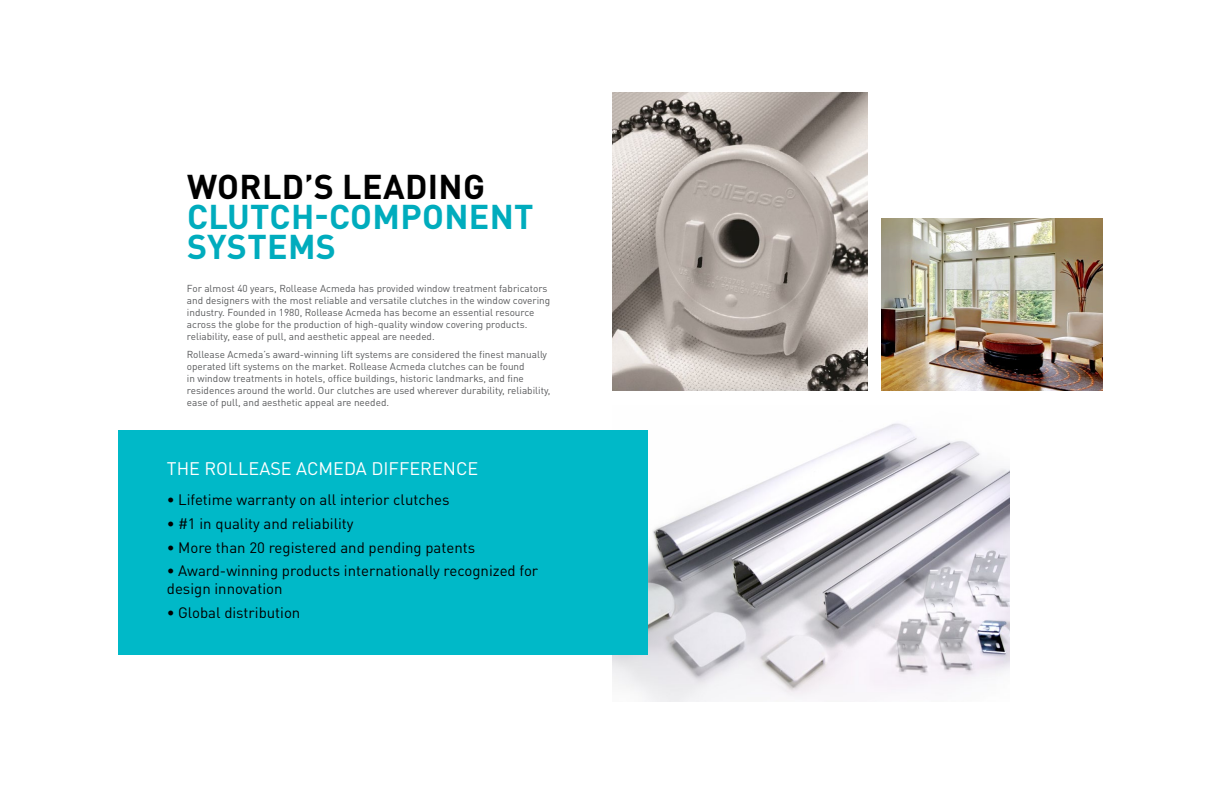
<style>
.page{position:relative;width:1224px;height:792px;background:#fff}
.page>*{position:absolute;margin:0;border:0;box-sizing:border-box;transform-origin:0 0}
.t1{font:700 34px/30px "DINOT";letter-spacing:.01em;color:#00acbd}
.t2{font:700 34px "DINOT";letter-spacing:.01em;color:#000}
.t3{font:18px "DINOT";color:#fff}
.t4{font:15px/18px "DINOT";color:#000}
.t5{font:10px/12px "DINOT";color:#58595b}
</style>
<div class="page">
<img style="left:612px;top:423px;width:397px;height:278px">
<img style="left:612px;top:93px;width:255px;height:298px">
<img style="left:881px;top:218px;width:221px;height:173px">
<div style="left:118px;top:431px;width:530px;height:224px;background:#00b9c8"></div>
<h1 class="t2" style="left:187px;top:164px;width:300px">WORLD’S LEADING</h1>
<h1 class="t1" style="left:187px;top:200px;width:348px">CLUTCH-COMPONENT<br>SYSTEMS</h1>
<p class="t5" style="left:187px;top:282px;width:365px">For almost 40 years, Rollease Acmeda has provided window treatment fabricators and designers with the most reliable and versatile clutches in the window covering industry. Founded in 1980, Rollease Acmeda has become an essential resource across the globe for the production of high-quality window covering products. reliability, ease of pull, and aesthetic appeal are needed.</p>
<p class="t5" style="left:187px;top:348px;width:365px">Rollease Acmeda’s award-winning lift systems are considered the finest manually operated lift systems on the market. Rollease Acmeda clutches can be found<br>in window treatments in hotels, office buildings, historic landmarks, and fine residences around the world. Our clutches are used wherever durability, reliability, ease of pull, and aesthetic appeal are needed.</p>
<h2 class="t3" style="left:167px;top:457px;width:313px">THE ROLLEASE ACMEDA DIFFERENCE</h2>
<h3 class="t4" style="left:167px;top:491px;width:284px">• Lifetime warranty on all interior clutches</h3>
<h3 class="t4" style="left:167px;top:514px;width:188px">• #1 in quality and reliability</h3>
<h3 class="t4" style="left:167px;top:538px;width:310px">• More than 20 registered and pending patents</h3>
<h3 class="t4" style="left:167px;top:562px;width:373px">• Award-winning products internationally recognized for design innovation</h3>
<h3 class="t4" style="left:167px;top:603px;width:135px">• Global distribution</h3>
</div>
